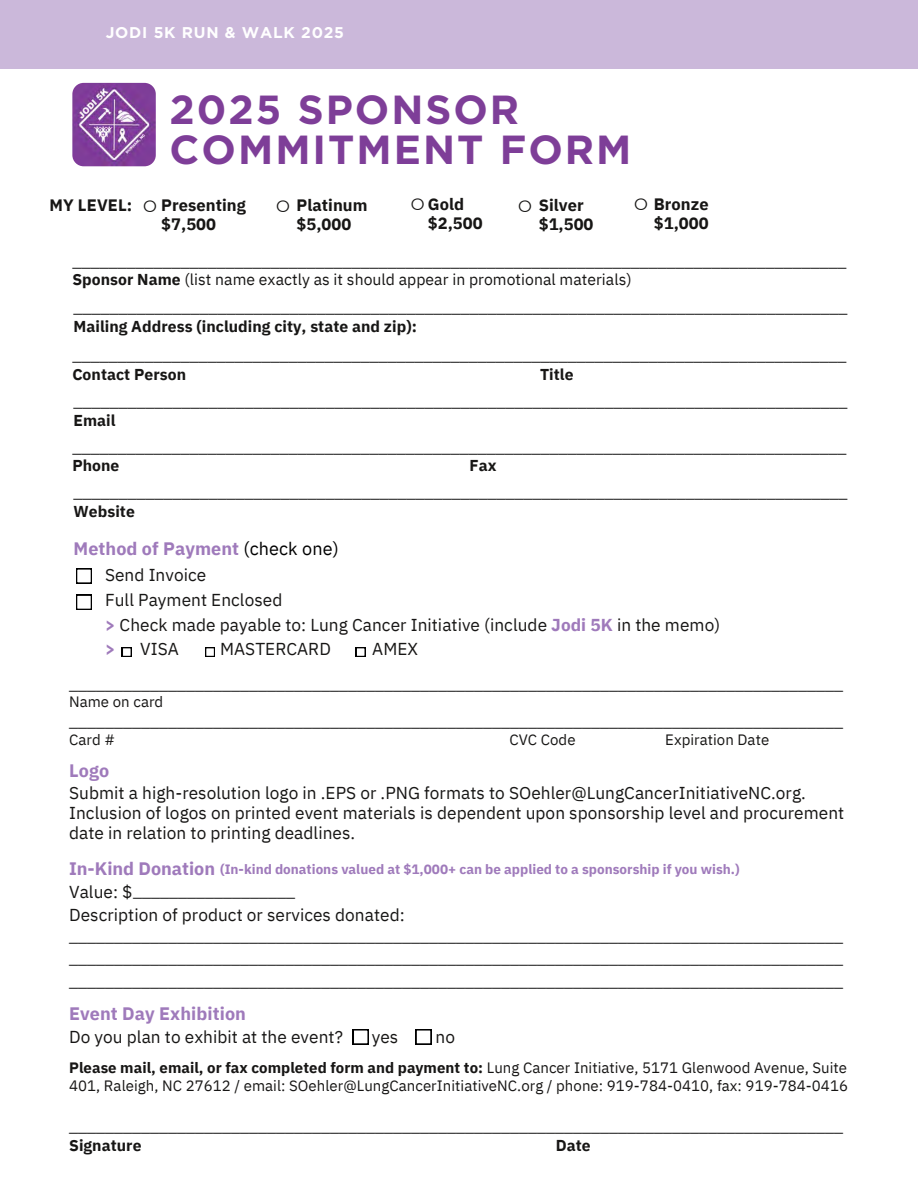
<style>
.page{position:relative;width:918px;height:1188px;background:#fff}
.page>*{position:absolute;margin:0;border:0;box-sizing:border-box;transform-origin:0 0}
.t1{font:700 40.65px/40.5px "Gotham";letter-spacing:.05em;color:#7e3e98}
.t2{font:300 18px "Delargo DT";color:#000}
.t3{font:700 18px "IBM Plex Sans";letter-spacing:.005em;color:#9f7abb}
.t4{font:17.25px/24.8px "IBM Plex Sans";letter-spacing:.005em;color:#171615}
.t5{font:700 16.5px/19.2px "IBM Plex Sans";letter-spacing:.005em;color:#171615}
.t6{font:700 15.75px "IBM Plex Sans";letter-spacing:.005em;color:#171615}
.t7{font:15.75px "IBM Plex Sans";letter-spacing:.005em;color:#171615}
.t8{font:700 15.6px "Gotham";letter-spacing:.05em;color:#fff}
.t9{font:15px/18px "IBM Plex Sans";letter-spacing:.005em;color:#171615}
.t10{font:700 13.5px "IBM Plex Sans";color:#9f7abb}
.s1{font-family:"Montserrat";font-weight:400}
.s2{font-weight:700}
.s3{font-weight:400;color:#000}
.s4{font-weight:700;color:#9f7abb}
</style>
<div class="page">
<svg style="left:76px;top:568px;width:16px;height:15px"></svg>
<svg style="left:76px;top:595px;width:16px;height:14px"></svg>
<svg style="left:122px;top:647px;width:10px;height:10px"></svg>
<svg style="left:205px;top:647px;width:10px;height:10px"></svg>
<svg style="left:356px;top:647px;width:10px;height:10px"></svg>
<svg style="left:353px;top:1029px;width:16px;height:15px"></svg>
<svg style="left:416px;top:1029px;width:15px;height:15px"></svg>
<div style="left:0;top:0;width:918px;height:68px;background:#cbb8da"></div>
<img style="left:72px;top:83px;width:84px;height:83px;border-radius:11px">
<p class="t8" style="left:106px;top:23px;width:240px">JODI 5K RUN &amp; WALK 2025</p>
<h3 class="t1" style="left:170px;top:89px;width:463px">2025 SPONSOR<br>COMMITMENT FORM</h3>
<p class="t5" style="left:49px;top:195px;width:85px">MY LEVEL:</p>
<h1 class="t5" style="left:161px;top:195px;width:86px;text-indent:-18px"><span class="s1">O</span> Presenting $7,500</h1>
<h2 class="t5" style="left:276px;top:195px;width:93px;text-align:center"><span class="s1">O</span> Platinum $5,000</h2>
<p class="t5" style="left:428px;top:194px;width:56px;text-indent:-17px"><span class="s1">O</span> Gold $2,500</p>
<h3 class="t5" style="left:539px;top:195px;width:56px;text-indent:-20px"><span class="s1">O</span> Silver $1,500</h3>
<p class="t5" style="left:634px;top:194px;width:76px;text-align:right"><span class="s1">O</span> Bronze $1,000</p>
<h3 class="t2" style="left:72px;top:253px;width:776px">______________________________________________________________________________________</h3>
<h3 class="t7" style="left:72px;top:269px;width:561px"><span class="s2">Sponsor Name</span> (list name exactly as it should appear in promotional materials)</h3>
<p class="t2" style="left:74px;top:299px;width:776px">______________________________________________________________________________________</p>
<p class="t6" style="left:74px;top:315px;width:345px">Mailing Address (including city, state and zip):</p>
<p class="t2" style="left:72px;top:347px;width:776px">______________________________________________________________________________________</p>
<h6 class="t6" style="left:72px;top:363px;width:115px">Contact Person</h6>
<h6 class="t6" style="left:540px;top:363px;width:35px">Title</h6>
<p class="t2" style="left:74px;top:393px;width:776px">______________________________________________________________________________________</p>
<h6 class="t6" style="left:74px;top:410px;width:44px">Email</h6>
<p class="t2" style="left:72px;top:439px;width:776px">______________________________________________________________________________________</p>
<h6 class="t6" style="left:72px;top:455px;width:49px">Phone</h6>
<h6 class="t6" style="left:470px;top:455px;width:29px">Fax</h6>
<p class="t2" style="left:74px;top:484px;width:776px">______________________________________________________________________________________</p>
<h6 class="t6" style="left:74px;top:500px;width:63px">Website</h6>
<p class="t3" style="left:74px;top:537px;width:267px">Method of Payment <span class="s3">(check one)</span></p>
<p class="t4" style="left:105px;top:562px;width:617px">Send Invoice<br>Full Payment Enclosed<br><span class="s4">&gt;</span> Check made payable to: Lung Cancer Initiative (include <span class="s4">Jodi 5K</span> in the memo) <span class="s4">&gt;</span> VISA</p>
<p class="t4" style="left:220px;top:637px;width:112px">MASTERCARD</p>
<p class="t4" style="left:372px;top:637px;width:47px">AMEX</p>
<h6 class="t2" style="left:69px;top:676px;width:776px">______________________________________________________________________________________</h6>
<h4 class="t9" style="left:69px;top:693px;width:96px">Name on card</h4>
<h4 class="t2" style="left:69px;top:714px;width:776px">______________________________________________________________________________________</h4>
<p class="t9" style="left:69px;top:731px;width:47px">Card #</p>
<p class="t9" style="left:509px;top:731px;width:68px">CVC Code</p>
<p class="t9" style="left:665px;top:731px;width:105px">Expiration Date</p>
<p class="t3" style="left:69px;top:758px;width:42px">Logo</p>
<p class="t4" style="left:69px;top:782px;width:777px;line-height:20.2px">Submit a high-resolution logo in .EPS or .PNG formats to SOehler@LungCancerInitiativeNC.org.<br>Inclusion of logos on printed event materials is dependent upon sponsorship level and procurement date in relation to printing deadlines.</p>
<p class="t10" style="left:220px;top:860px;width:521px">(In-kind donations valued at $1,000+ can be applied to a sponsorship if you wish.)</p>
<h3 class="t2" style="left:69px;top:883px;width:227px"><sub>Value:</sub> <sub>$</sub>__________________</h3>
<h4 class="t4" style="left:69px;top:902px;width:337px">Description of product or services donated:</h4>
<h3 class="t2" style="left:69px;top:928px;width:776px">______________________________________________________________________________________</h3>
<p class="t2" style="left:69px;top:950px;width:776px">______________________________________________________________________________________</p>
<h4 class="t2" style="left:69px;top:973px;width:776px">______________________________________________________________________________________</h4>
<h4 class="t3" style="left:69px;top:1002px;width:178px">Event Day Exhibition</h4>
<p class="t9" style="left:69px;top:1059px;width:780px"><span class="s2">Please mail, email, or fax completed form and payment to:</span> Lung Cancer Initiative, 5171 Glenwood Avenue, Suite<br>401, Raleigh, NC 27612 / email: SOehler@LungCancerInitiativeNC.org / phone: 919-784-0410, fax: 919-784-0416</p>
<p class="t2" style="left:69px;top:1118px;width:776px">______________________________________________________________________________________</p>
<p class="t6" style="left:69px;top:1135px;width:74px">Signature</p>
<p class="t6" style="left:556px;top:1135px;width:36px">Date</p>
<p class="t3" style="left:69px;top:856px;width:147px">In-Kind Donation</p>
<h5 class="t4" style="left:69px;top:1024px;width:275px">Do you plan to exhibit at the event?</h5>
<h5 class="t4" style="left:372px;top:1024px;width:28px">yes</h5>
<h5 class="t4" style="left:436px;top:1024px;width:21px">no</h5>
</div>
